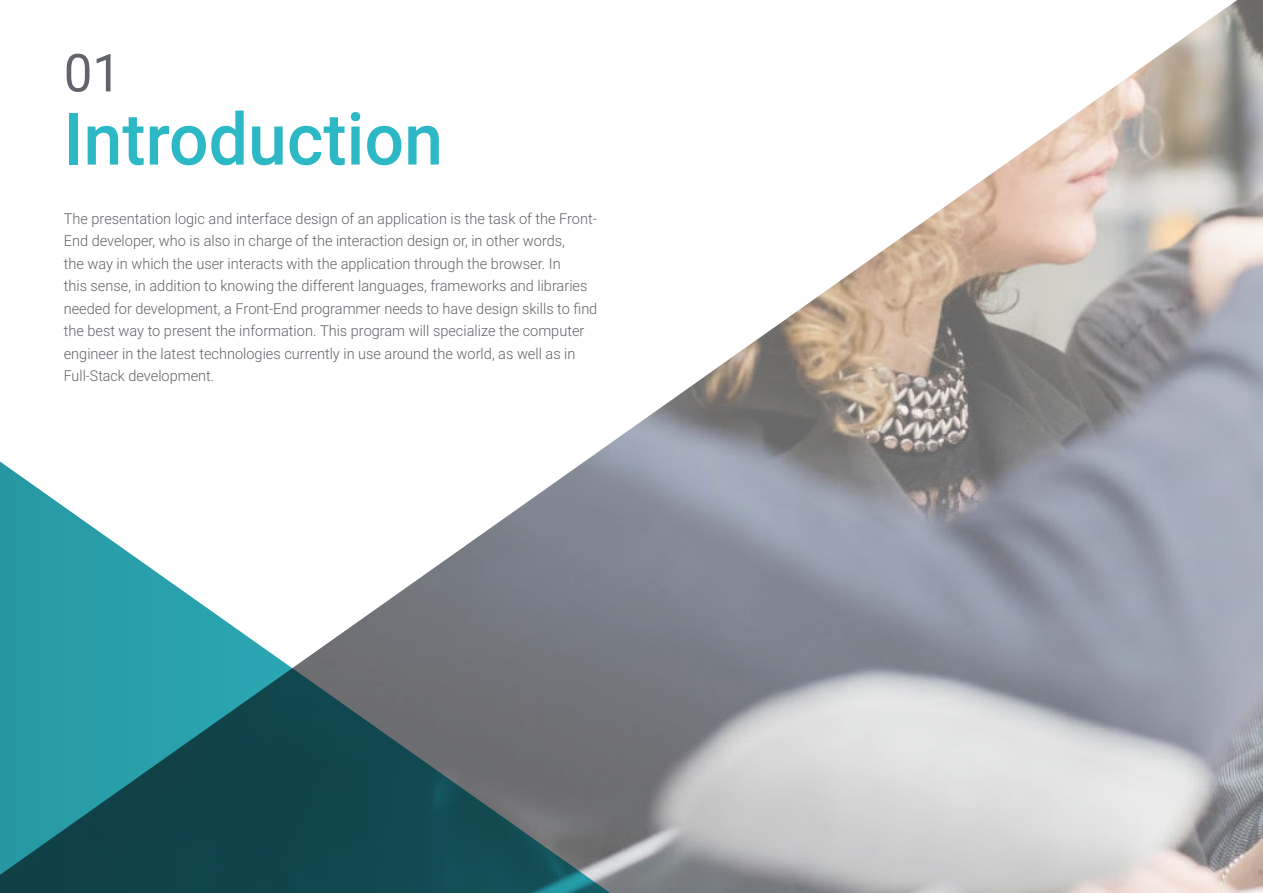
<style>
.page{position:relative;width:1263px;height:893px;background:#fff}
.page>*{position:absolute;margin:0;border:0;box-sizing:border-box;transform-origin:0 0}
.t1{font:500 72px "Roboto";color:#2db8c5}
.t2{font:52.5px "Roboto";color:#61646a}
.t3{font:300 15px/22.5px "Roboto";color:#61646a}
</style>
<div class="page">
<img style="left:607px;top:0;width:656px;height:893px">
<svg style="left:0;top:446px;width:640px;height:447px"></svg>
<h2 class="t2" style="left:64px;top:36px;width:59px">01</h2>
<h1 class="t1" style="left:64px;top:89px;width:381px">Introduction</h1>
<p class="t3" style="left:64px;top:207px;width:535px">The presentation logic and interface design of an application is the task of the Front-End developer, who is also in charge of the interaction design or, in other words,<br>the way in which the user interacts with the application through the browser. In<br>this sense, in addition to knowing the different languages, frameworks and libraries needed for development, a Front-End programmer needs to have design skills to find the best way to present the information. This program will specialize the computer engineer in the latest technologies currently in use around the world, as well as in Full-Stack development.</p>
</div>
